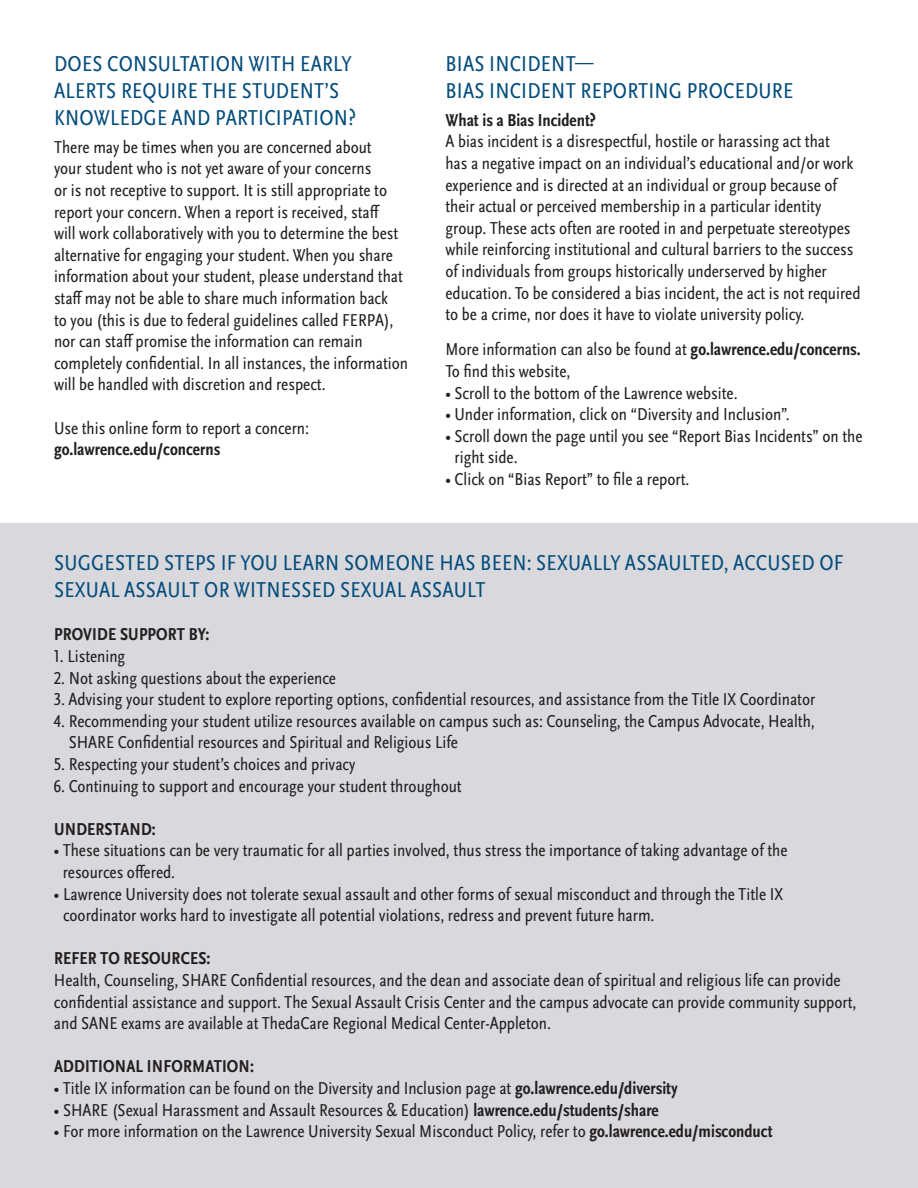
<style>
.page{position:relative;width:918px;height:1188px;background:#fff}
.page>*{position:absolute;margin:0;border:0;box-sizing:border-box;transform-origin:0 0}
.t1{font:condensed 22.5px/27px "Scala Sans OT";letter-spacing:.01em;color:#044d7c}
.t2{font:condensed 18px/21.6px "Scala Sans OT";color:#231f20}
.t3{font:700 condensed 18px "Scala Sans OT";letter-spacing:.01em;color:#231f20}
.s1{font-weight:700}
</style>
<div class="page">
<div style="left:0;top:524px;width:918px;height:664px;background:#d9d8dd"></div>
<p class="t1" style="left:54px;top:50px;width:303px">DOES CONSULTATION WITH EARLY<br>ALERTS REQUIRE THE STUDENT’S<br>KNOWLEDGE AND PARTICIPATION?</p>
<p class="t2" style="left:54px;top:137px;width:356px">There may be times when you are concerned about<br>your student who is not yet aware of your concerns<br>or is not receptive to support. It is still appropriate to report your concern. When a report is received, staff<br>will work collaboratively with you to determine the best alternative for engaging your student. When you share information about your student, please understand that staff may not be able to share much information back<br>to you (this is due to federal guidelines called FERPA), nor can staff promise the information can remain completely confidential. In all instances, the information will be handled with discretion and respect.</p>
<p class="t2" style="left:54px;top:417px;width:257px">Use this online form to report a concern:</p>
<p class="t3" style="left:54px;top:439px;width:168px">go.lawrence.edu/concerns</p>
<p class="t1" style="left:446px;top:50px;width:349px">BIAS INCIDENT—<br>BIAS INCIDENT REPORTING PROCEDURE</p>
<p class="t3" style="left:446px;top:110px;width:152px">What is a Bias Incident?</p>
<p class="t2" style="left:446px;top:131px;width:417px">A bias incident is a disrespectful, hostile or harassing act that<br>has a negative impact on an individual’s educational and/or work experience and is directed at an individual or group because of their actual or perceived membership in a particular identity group. These acts often are rooted in and perpetuate stereotypes while reinforcing institutional and cultural barriers to the success of individuals from groups historically underserved by higher education. To be considered a bias incident, the act is not required to be a crime, nor does it have to violate university policy.</p>
<p class="t2" style="left:446px;top:339px;width:417px">More information can also be found at <span class="s1">go.lawrence.edu/concerns.<br></span>To find this website,</p>
<p class="t2" style="left:446px;top:382px;width:294px">• Scroll to the bottom of the Lawrence website.</p>
<p class="t2" style="left:446px;top:404px;width:346px">• Under information, click on “Diversity and Inclusion”.</p>
<p class="t2" style="left:455px;top:426px;width:409px;text-indent:-9px">• Scroll down the page until you see “Report Bias Incidents” on the right side.</p>
<p class="t2" style="left:446px;top:469px;width:246px">• Click on “Bias Report” to file a report.</p>
<p class="t1" style="left:54px;top:550px;width:791px">SUGGESTED STEPS IF YOU LEARN SOMEONE HAS BEEN: SEXUALLY ASSAULTED, ACCUSED OF<br>SEXUAL ASSAULT OR WITNESSED SEXUAL ASSAULT</p>
<p class="t3" style="left:54px;top:625px;width:157px">PROVIDE SUPPORT BY:</p>
<p class="t2" style="left:54px;top:646px;width:73px">1. Listening</p>
<p class="t2" style="left:54px;top:667px;width:284px">2. Not asking questions about the experience</p>
<p class="t2" style="left:54px;top:689px;width:763px">3. Advising your student to explore reporting options, confidential resources, and assistance from the Title IX Coordinator</p>
<p class="t2" style="left:69px;top:710px;width:748px;text-indent:-15px">4. Recommending your student utilize resources available on campus such as: Counseling, the Campus Advocate, Health,<br>SHARE Confidential resources and Spiritual and Religious Life</p>
<p class="t2" style="left:54px;top:754px;width:303px">5. Respecting your student’s choices and privacy</p>
<p class="t2" style="left:54px;top:775px;width:409px">6. Continuing to support and encourage your student throughout</p>
<p class="t3" style="left:54px;top:819px;width:103px">UNDERSTAND:</p>
<p class="t2" style="left:63px;top:840px;width:726px;text-indent:-9px">• These situations can be very traumatic for all parties involved, thus stress the importance of taking advantage of the resources offered.</p>
<p class="t2" style="left:63px;top:883px;width:722px;text-indent:-9px">• Lawrence University does not tolerate sexual assault and other forms of sexual misconduct and through the Title IX coordinator works hard to investigate all potential violations, redress and prevent future harm.</p>
<p class="t3" style="left:54px;top:949px;width:158px">REFER TO RESOURCES:</p>
<p class="t2" style="left:54px;top:970px;width:804px">Health, Counseling, SHARE Confidential resources, and the dean and associate dean of spiritual and religious life can provide confidential assistance and support. The Sexual Assault Crisis Center and the campus advocate can provide community support, and SANE exams are available at ThedaCare Regional Medical Center-Appleton.</p>
<p class="t3" style="left:54px;top:1057px;width:201px">ADDITIONAL INFORMATION:</p>
<p class="t2" style="left:54px;top:1078px;width:625px">• Title IX information can be found on the Diversity and Inclusion page at <span class="s1">go.lawrence.edu/diversity</span></p>
<p class="t2" style="left:54px;top:1099px;width:606px">• SHARE (Sexual Harassment and Assault Resources &amp; Education) <span class="s1">lawrence.edu/students/share</span></p>
<p class="t2" style="left:54px;top:1121px;width:720px">• For more information on the Lawrence University Sexual Misconduct Policy, refer to <span class="s1">go.lawrence.edu/misconduct</span></p>
</div>
